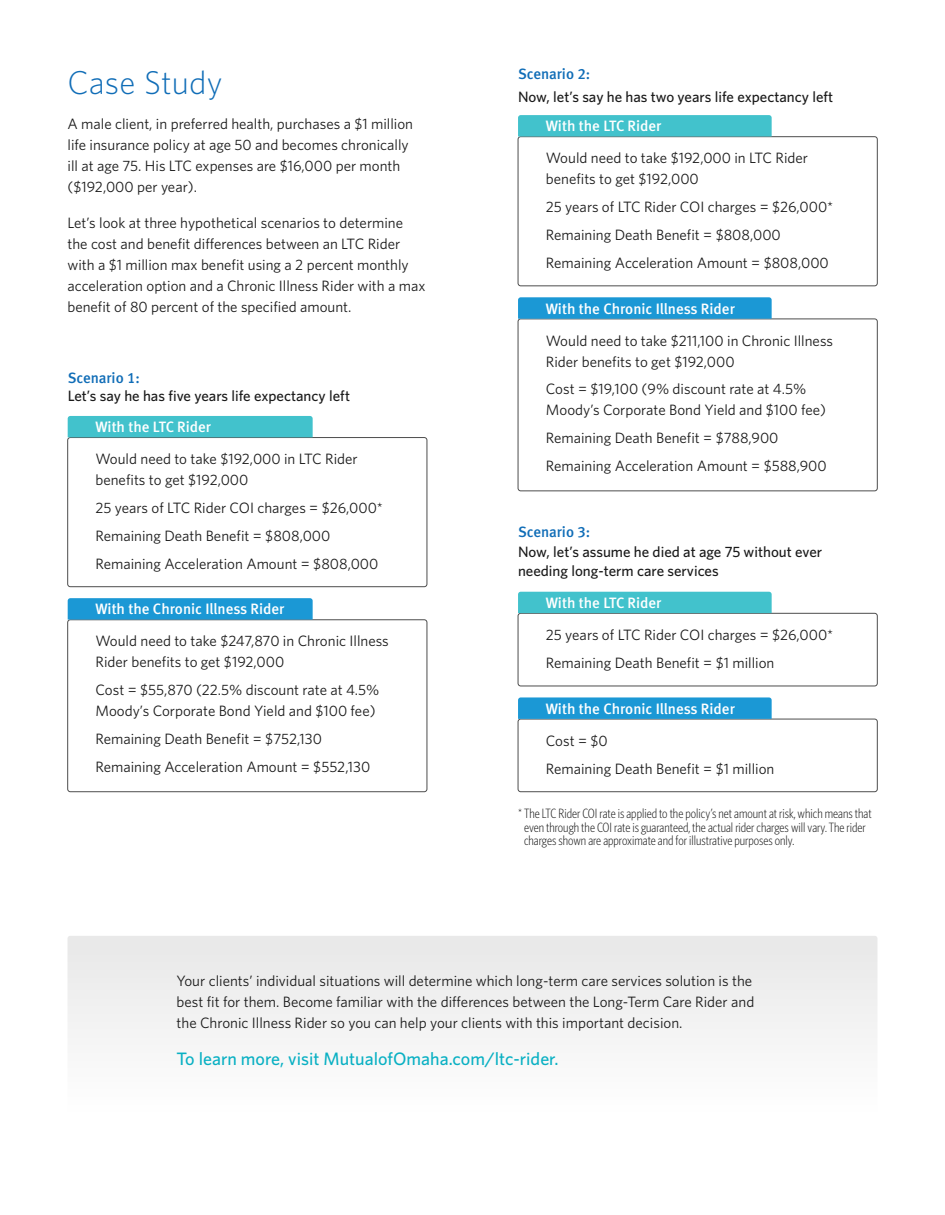
<style>
.page{position:relative;width:945px;height:1215px;background:#fff}
.page>*{position:absolute;margin:0;border:0;box-sizing:border-box;transform-origin:0 0}
.t1{font:300 33px "Whitney";letter-spacing:.005em;color:#106db7}
.t2{font:500 18px "Whitney";color:#09b0c3}
.t3{font:15px/21px "Whitney";color:#1a1a1a}
.t4{font:500 15px/19.5px "Whitney";color:#1a1a1a}
.t5{font:15px "Meta Medium LF";color:#fff}
.t6{font:15px "Meta Medium LF";color:#106db7}
.t7{font:300 13.5px/13.5px "Whitney Condensed";color:#1a1a1a}
</style>
<div class="page">
<div style="left:68px;top:936px;width:810px;height:102px;background:#eee"></div>
<div style="left:67px;top:437px;width:360px;height:150px;border:1px solid #4d4d4d;border-radius:3px"></div>
<div style="left:518px;top:137px;width:360px;height:149px;border:1px solid #4d4d4d;border-radius:3px"></div>
<div style="left:518px;top:613px;width:360px;height:73px;border:1px solid #4d4d4d;border-radius:3px"></div>
<div style="left:67px;top:620px;width:360px;height:172px;border:1px solid #4d4d4d;border-radius:3px"></div>
<div style="left:518px;top:319px;width:360px;height:172px;border:1px solid #4d4d4d;border-radius:3px"></div>
<div style="left:518px;top:719px;width:360px;height:73px;border:1px solid #4d4d4d;border-radius:3px"></div>
<div style="left:68px;top:416px;width:245px;height:21px;background:#42c2cc"></div>
<svg style="left:518px;top:115px;width:254px;height:22px;background:#44c0ca"></svg>
<div style="left:518px;top:592px;width:254px;height:21px;background:#42c2cc"></div>
<svg style="left:68px;top:598px;width:245px;height:22px;background:#1e98d3"></svg>
<svg style="left:518px;top:297px;width:254px;height:22px;background:#2099d4"></svg>
<svg style="left:518px;top:697px;width:254px;height:22px;background:#219ad5"></svg>
<h1 class="t1" style="left:68px;top:60px;width:157px">Case Study</h1>
<p class="t3" style="left:68px;top:113px;width:347px">A male client, in preferred health, purchases a $1 million life insurance policy at age 50 and becomes chronically ill at age 75. His LTC expenses are $16,000 per month ($192,000 per year).</p>
<p class="t3" style="left:68px;top:212px;width:360px">Let’s look at three hypothetical scenarios to determine the cost and benefit differences between an LTC Rider with a $1 million max benefit using a 2 percent monthly acceleration option and a Chronic Illness Rider with a max benefit of 80 percent of the specified amount.</p>
<p class="t6" style="left:68px;top:369px;width:74px">Scenario 1:</p>
<p class="t4" style="left:68px;top:386px;width:284px">Let’s say he has five years life expectancy left</p>
<p class="t5" style="left:96px;top:418px;width:117px">With the LTC Rider</p>
<p class="t3" style="left:96px;top:448px;width:264px">Would need to take $192,000 in LTC Rider benefits to get $192,000</p>
<p class="t3" style="left:96px;top:494px;width:289px;line-height:27.8px">25 years of LTC Rider COI charges = $26,000*<br>Remaining Death Benefit = $808,000<br>Remaining Acceleration Amount = $808,000</p>
<p class="t5" style="left:96px;top:601px;width:190px">With the Chronic Illness Rider</p>
<p class="t3" style="left:96px;top:630px;width:295px">Would need to take $247,870 in Chronic Illness<br>Rider benefits to get $192,000</p>
<p class="t3" style="left:96px;top:679px;width:285px">Cost = $55,870 (22.5% discount rate at 4.5%<br>Moody’s Corporate Bond Yield and $100 fee)</p>
<p class="t3" style="left:96px;top:725px;width:276px;line-height:27.8px">Remaining Death Benefit = $752,130<br>Remaining Acceleration Amount = $552,130</p>
<p class="t6" style="left:518px;top:65px;width:74px">Scenario 2:</p>
<p class="t4" style="left:518px;top:87px;width:317px">Now, let’s say he has two years life expectancy left</p>
<p class="t5" style="left:546px;top:117px;width:117px">With the LTC Rider</p>
<p class="t3" style="left:546px;top:147px;width:264px">Would need to take $192,000 in LTC Rider benefits to get $192,000</p>
<p class="t3" style="left:546px;top:193px;width:289px;line-height:27.8px">25 years of LTC Rider COI charges = $26,000*<br>Remaining Death Benefit = $808,000<br>Remaining Acceleration Amount = $808,000</p>
<p class="t5" style="left:546px;top:300px;width:190px">With the Chronic Illness Rider</p>
<p class="t3" style="left:546px;top:330px;width:289px">Would need to take $211,100 in Chronic Illness<br>Rider benefits to get $192,000</p>
<p class="t3" style="left:546px;top:378px;width:282px">Cost = $19,100 (9% discount rate at 4.5%<br>Moody’s Corporate Bond Yield and $100 fee)</p>
<p class="t3" style="left:546px;top:424px;width:282px;line-height:27.8px">Remaining Death Benefit = $788,900<br>Remaining Acceleration Amount = $588,900</p>
<p class="t6" style="left:518px;top:524px;width:74px">Scenario 3:</p>
<p class="t4" style="left:518px;top:542px;width:306px">Now, let’s assume he died at age 75 without ever needing long-term care services</p>
<p class="t5" style="left:546px;top:594px;width:117px">With the LTC Rider</p>
<p class="t3" style="left:546px;top:621px;width:289px;line-height:27.8px">25 years of LTC Rider COI charges = $26,000*<br>Remaining Death Benefit = $1 million</p>
<p class="t5" style="left:546px;top:700px;width:190px">With the Chronic Illness Rider</p>
<p class="t3" style="left:546px;top:726px;width:230px;line-height:27.8px">Cost = $0<br>Remaining Death Benefit = $1 million</p>
<p class="t7" style="left:524px;top:806px;width:349px;text-indent:-6px">* The LTC Rider COI rate is applied to the policy’s net amount at risk, which means that even through the COI rate is guaranteed, the actual rider charges will vary. The rider charges shown are approximate and for illustrative purposes only.</p>
<p class="t3" style="left:177px;top:970px;width:579px">Your clients’ individual situations will determine which long-term care services solution is the best fit for them. Become familiar with the differences between the Long-Term Care Rider and the Chronic Illness Rider so you can help your clients with this important decision.</p>
<p class="t2" style="left:177px;top:1047px;width:383px">To learn more, visit MutualofOmaha.com/ltc-rider.</p>
</div>
